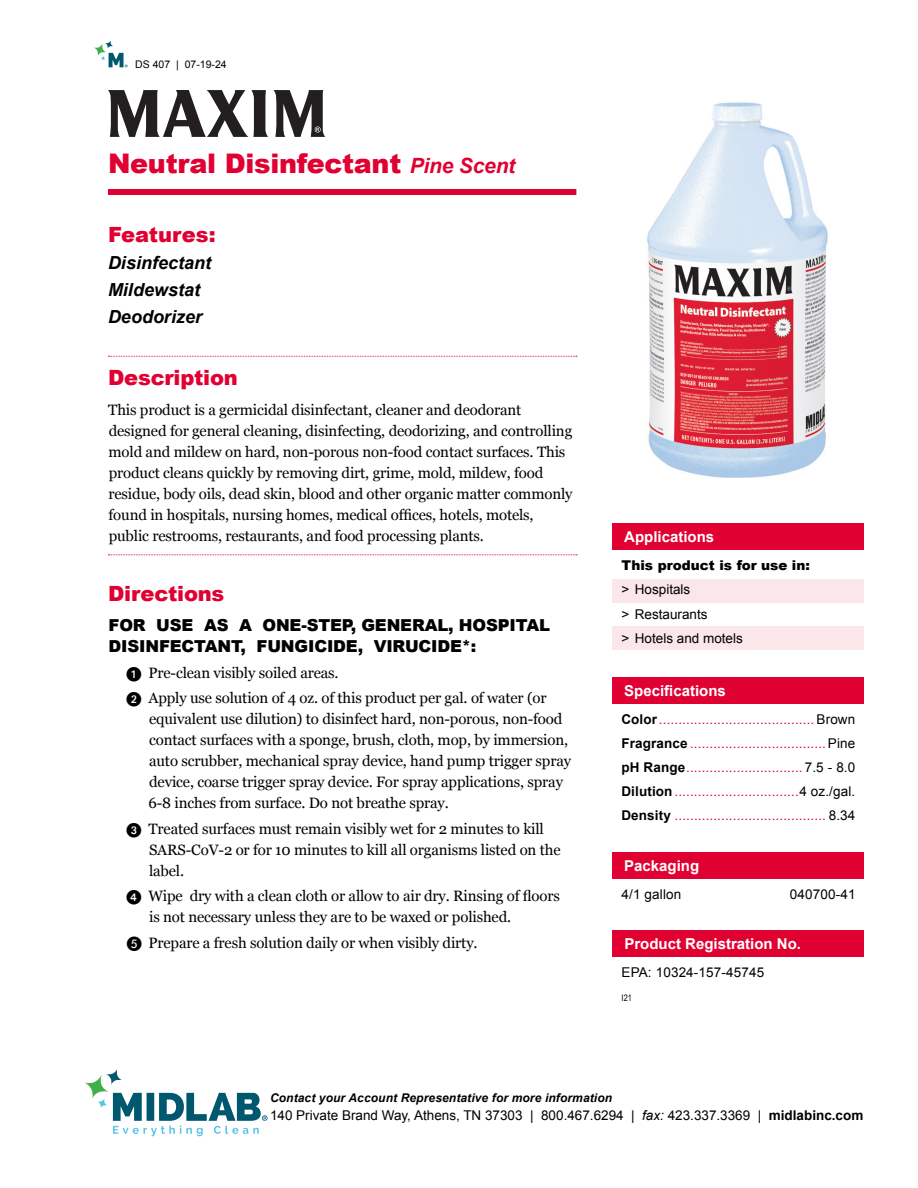
<style>
.page{position:relative;width:918px;height:1188px;background:#fff}
.page>*{position:absolute;margin:0;border:0;box-sizing:border-box;transform-origin:0 0}
.t1{font:900 27px "Arial";letter-spacing:-.01em;color:#e00031}
.t2{font:900 21px "Arial";letter-spacing:-.01em;color:#e00031}
.t3{font:italic 700 18px/27px "Arial";color:#000}
.t4{font:900 16.5px/21px "Arial";letter-spacing:-.01em;color:#000}
.t5{font:15px/21px "Georgia";letter-spacing:-.01em;color:#000}
.t6{font:700 15px "Arial";color:#fff}
.t7{font:13.5px/24px "Arial";letter-spacing:.01em;color:#e00031;text-align:justify}
.t8{font:13.5px/24px "Arial";color:#000}
.t9{font:900 13.5px "Arial";color:#000}
.t10{font:italic 700 12px "Arial";letter-spacing:.01em;color:#000}
.t11{font:10.5px "Arial";color:#000}
.t12{font:9px "Arial Narrow";color:#000}
.s1{font-weight:700;font-style:italic;font-size:21px}
.s2{font-family:"European Pi One"}
.s3{font-weight:700;color:#000}
.s4{color:#000}
.s5{font-style:italic}
.s6{font-weight:700}
</style>
<div class="page">
<svg style="left:113px;top:1093px;width:155px;height:43px"></svg>
<svg style="left:84px;top:1074px;width:25px;height:25px"></svg>
<svg style="left:106px;top:1068px;width:16px;height:17px"></svg>
<svg style="left:97px;top:1098px;width:11px;height:10px"></svg>
<img style="left:647px;top:102px;width:181px;height:376px">
<svg style="left:94px;top:43px;width:12px;height:13px"></svg>
<svg style="left:105px;top:40px;width:8px;height:9px"></svg>
<svg style="left:100px;top:53px;width:28px;height:14px"></svg>
<div style="left:612px;top:579px;width:252px;height:24px;background:#fbe6ea"></div>
<div style="left:612px;top:626px;width:252px;height:24px;background:#fbe6ea"></div>
<div style="left:612px;top:524px;width:252px;height:26px;background:#e00031"></div>
<div style="left:612px;top:852px;width:252px;height:27px;background:#e00031"></div>
<div style="left:612px;top:677px;width:252px;height:27px;background:#e00031"></div>
<svg style="left:108px;top:90px;width:160px;height:47px"></svg>
<svg style="left:274px;top:90px;width:51px;height:47px"></svg>
<div style="left:612px;top:930px;width:252px;height:27px;background:#e00031"></div>
<div style="left:108px;top:189px;width:468px;height:6px;background:#e00031"></div>
<svg style="left:108px;top:356px;width:469px;height:1px"></svg>
<svg style="left:108px;top:554px;width:469px;height:1px"></svg>
<p class="t11" style="left:135px;top:57px;width:93px">DS 407 | 07-19-24</p>
<h1 class="t1" style="left:108px;top:143px;width:409px">Neutral Disinfectant <span class="s1">Pine Scent</span></h1>
<h2 class="t2" style="left:108px;top:220px;width:109px">Features:</h2>
<p class="t3" style="left:108px;top:250px;width:105px">Disinfectant<br>Mildewstat<br>Deodorizer</p>
<h2 class="t2" style="left:108px;top:362px;width:131px">Description</h2>
<p class="t5" style="left:108px;top:400px;width:466px">This product is a germicidal disinfectant, cleaner and deodorant designed for general cleaning, disinfecting, deodorizing, and controlling mold and mildew on hard, non-porous non-food contact surfaces. This product cleans quickly by removing dirt, grime, mold, mildew, food residue, body oils, dead skin, blood and other organic matter commonly found in hospitals, nursing homes, medical offices, hotels, motels, public restrooms, restaurants, and food processing plants.</p>
<h2 class="t2" style="left:108px;top:579px;width:118px">Directions</h2>
<p class="t4" style="left:109px;top:614px;width:443px">FOR USE AS A ONE-STEP, GENERAL, HOSPITAL<br>DISINFECTANT, FUNGICIDE, VIRUCIDE*:</p>
<p class="t5" style="left:127px;top:660px;width:422px;line-height:25.5px"><span class="s2">1</span> Pre-clean visibly soiled areas.<br><span class="s2">2</span> Apply use solution of 4 oz. of this product per gal. of water (or</p>
<p class="t5" style="left:149px;top:709px;width:424px">equivalent use dilution) to disinfect hard, non-porous, non-food contact surfaces with a sponge, brush, cloth, mop, by immersion, auto scrubber, mechanical spray device, hand pump trigger spray device, coarse trigger spray device. For spray applications, spray 6-8 inches from surface. Do not breathe spray.</p>
<p class="t5" style="left:149px;top:818px;width:413px;text-indent:-22px"><span class="s2">3</span> Treated surfaces must remain visibly wet for 2 minutes to kill<br>SARS-CoV-2 or for 10 minutes to kill all organisms listed on the label.</p>
<p class="t5" style="left:149px;top:886px;width:412px;text-indent:-23px"><span class="s2">4</span> Wipe dry with a clean cloth or allow to air dry. Rinsing of floors is not necessary unless they are to be waxed or polished.</p>
<p class="t5" style="left:127px;top:932px;width:352px"><span class="s2">E</span> Prepare a fresh solution daily or when visibly dirty.</p>
<p class="t6" style="left:624px;top:527px;width:92px">Applications</p>
<p class="t9" style="left:621px;top:556px;width:190px">This product is for use in:</p>
<p class="t8" style="left:621px;top:578px;width:123px">&gt; Hospitals<br>&gt; Restaurants<br>&gt; Hotels and motels</p>
<p class="t6" style="left:624px;top:681px;width:103px">Specifications</p>
<p class="t7" style="left:621px;top:708px;width:236px"><span class="s3">Color</span>........................................<span class="s4">Brown </span><span class="s3">Fragrance</span> ...................................<span class="s4">Pine </span><span class="s3">pH Range</span>.............................. <span class="s4">7.5 - 8.0<br></span><span class="s3">Dilution</span>................................<span class="s4">4 oz./gal.<br></span><span class="s3">Density</span> ....................................... <span class="s4">8.34</span></p>
<p class="t6" style="left:624px;top:856px;width:77px">Packaging</p>
<p class="t8" style="left:622px;top:883px;width:61px">4/1 gallon</p>
<p class="t8" style="left:790px;top:883px;width:67px">040700-41</p>
<p class="t6" style="left:624px;top:934px;width:178px">Product Registration No.</p>
<p class="t8" style="left:622px;top:961px;width:144px">EPA: 10324-157-45745</p>
<p class="t12" style="left:622px;top:991px;width:12px">I21</p>
<p class="t10" style="left:270px;top:1090px;width:344px">Contact your Account Representative for more information</p>
<p class="t8" style="left:270px;top:1103px;width:595px">140 Private Brand Way, Athens, TN 37303 | 800.467.6294 | <span class="s5">fax:</span> 423.337.3369 | <span class="s6">midlabinc.com</span></p>
</div>
